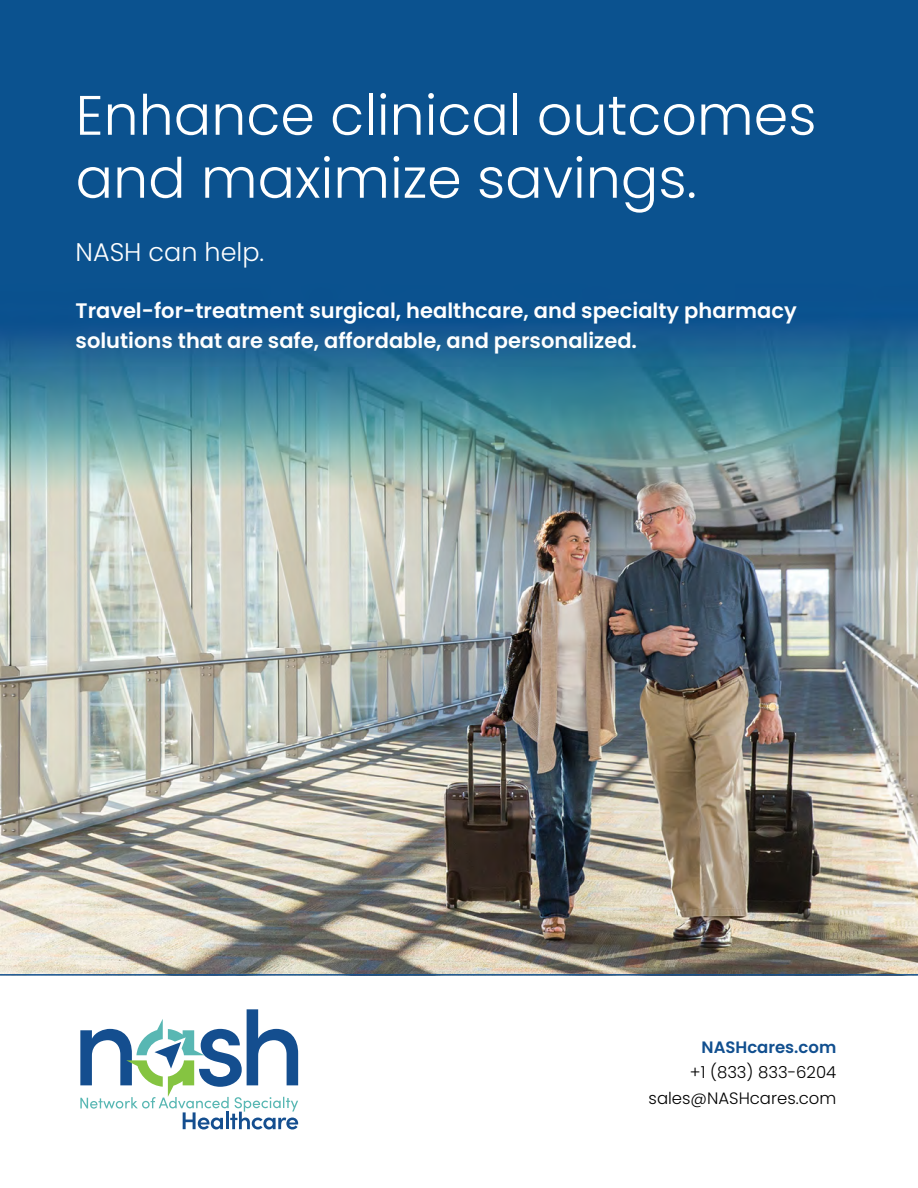
<style>
.page{position:relative;width:918px;height:1188px;background:#fff}
.page>*{position:absolute;margin:0;border:0;box-sizing:border-box;transform-origin:0 0}
.t1{font:300 55.5px/63px "Poppins";color:#fff}
.t2{font:300 25.5px "Poppins";color:#fff}
.t3{font:600 21px/30px "Poppins";color:#fff}
.t4{font:300 16.5px/25.5px "Poppins";color:#000;text-align:right}
.t5{font:600 16.5px "Poppins";color:#114f8f}
</style>
<div class="page">
<img style="left:0;top:0;width:918px;height:974px">
<svg style="left:80px;top:1009px;width:218px;height:121px"></svg>
<hr style="left:0;top:974px;width:918px;height:2px;background:#114f8f">
<h1 class="t1" style="left:76px;top:84px;width:742px">Enhance clinical outcomes and maximize savings.</h1>
<p class="t2" style="left:76px;top:237px;width:190px">NASH can help.</p>
<p class="t3" style="left:76px;top:296px;width:723px">Travel-for-treatment surgical, healthcare, and specialty pharmacy solutions that are safe, affordable, and personalized.</p>
<p class="t5" style="left:702px;top:1037px;width:136px">NASHcares.com</p>
<p class="t4" style="left:649px;top:1060px;width:189px">+1 (833) 833-6204 sales@NASHcares.com</p>
</div>
